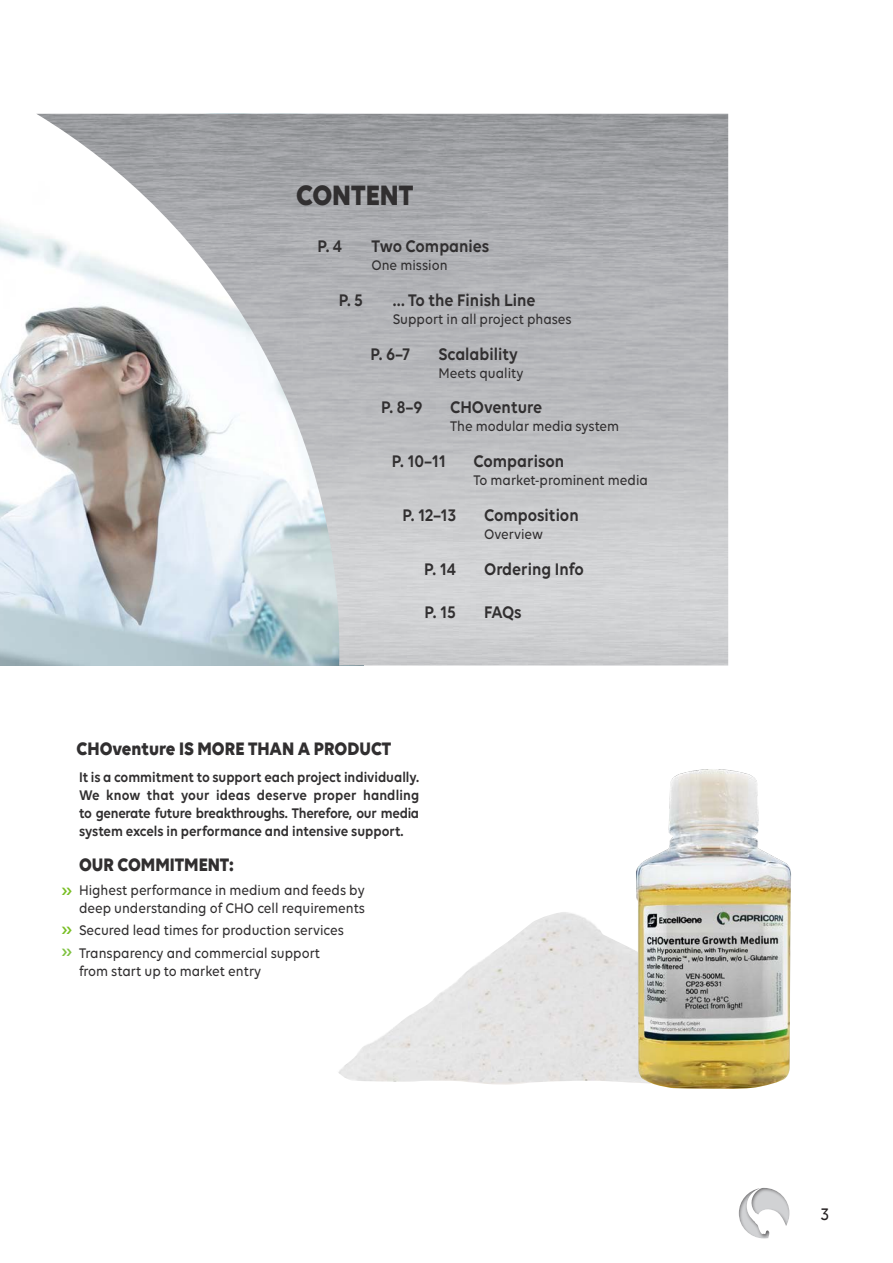
<style>
.page{position:relative;width:893px;height:1263px;background:#fff}
.page>*{position:absolute;margin:0;border:0;box-sizing:border-box;transform-origin:0 0}
.Einf__Abs{font:700 30.15px "Volte";color:#312f30;scale:.9 1}
.Einf__Abs-2{font:700 19.5px "Volte";color:#312f30;scale:.9 1}
.Einf__Abs-3{font:600 18.15px "Volte";color:#312f30;scale:.9 1}
.t1{font:500 18px "Volte";color:#231f20;scale:.9 1}
.Einf__Abs-4{font:500 15px "Volte";color:#312f30;scale:.9 1}
.Einf__Abs-5{font:600 15px/18px "Volte";color:#312f30;text-align:justify;scale:.9 1}
.Einf__Abs-6{font:900 10.5px "Aaux Next";color:#78be23}
.Einf__Abs-7{font:900 10.5px "Aaux Next";color:#7fc241}
</style>
<div class="page">
<div style="left:749px;top:1187px;width:41px;height:41px;background:#231f20;opacity:.59"></div>
<svg style="left:770px;top:1188px;width:19px;height:40px"></svg>
<div style="left:739px;top:1187px;width:31px;height:54px;background:#231f20;opacity:.59"></div>
<img style="left:0;top:224px;width:36px;height:441px">
<img style="left:338px;top:912px;width:298px;height:173px">
<img style="left:36px;top:114px;width:692px;height:551px">
<img style="left:636px;top:769px;width:155px;height:320px">
<p class="Einf__Abs" style="left:296px;top:177px;width:132px">CONTENT</p>
<p class="Einf__Abs-3" style="left:317px;top:236px;width:29px">P. 4</p>
<p class="Einf__Abs-3" style="left:371px;top:236px;width:133px">Two Companies</p>
<p class="Einf__Abs-4" style="left:371px;top:257px;width:86px">One mission</p>
<p class="Einf__Abs-3" style="left:339px;top:289px;width:28px">P. 5</p>
<p class="Einf__Abs-3" style="left:393px;top:289px;width:160px">… To the Finish Line</p>
<p class="Einf__Abs-4" style="left:393px;top:311px;width:200px">Support in all project phases</p>
<p class="Einf__Abs-3" style="left:371px;top:343px;width:45px">P. 6–7</p>
<p class="Einf__Abs-3" style="left:438px;top:343px;width:90px">Scalability</p>
<p class="Einf__Abs-4" style="left:438px;top:364px;width:96px">Meets quality</p>
<p class="Einf__Abs-3" style="left:381px;top:397px;width:47px">P. 8–9</p>
<p class="Einf__Abs-3" style="left:450px;top:397px;width:104px">CHOventure</p>
<p class="Einf__Abs-4" style="left:450px;top:418px;width:189px">The modular media system</p>
<p class="Einf__Abs-3" style="left:392px;top:450px;width:62px">P. 10–11</p>
<p class="Einf__Abs-3" style="left:473px;top:450px;width:102px">Comparison</p>
<p class="Einf__Abs-4" style="left:473px;top:472px;width:195px">To market-prominent media</p>
<p class="Einf__Abs-3" style="left:403px;top:504px;width:61px">P. 12–13</p>
<p class="Einf__Abs-3" style="left:484px;top:504px;width:107px">Composition</p>
<p class="Einf__Abs-4" style="left:484px;top:525px;width:67px">Overview</p>
<p class="Einf__Abs-3" style="left:424px;top:558px;width:37px">P. 14</p>
<p class="Einf__Abs-3" style="left:484px;top:558px;width:112px">Ordering Info</p>
<p class="Einf__Abs-3" style="left:425px;top:601px;width:36px">P. 15</p>
<p class="Einf__Abs-3" style="left:484px;top:601px;width:43px">FAQs</p>
<p class="Einf__Abs-2" style="left:77px;top:736px;width:351px">CHOventure IS MORE THAN A PRODUCT</p>
<p class="Einf__Abs-5" style="left:79px;top:767px;width:379px">It is a commitment to support each project individually.<br>We know that your ideas deserve proper handling to generate future breakthroughs. Therefore, our media system excels in performance and intensive support.</p>
<p class="Einf__Abs-2" style="left:79px;top:853px;width:174px">OUR COMMITMENT:</p>
<p class="Einf__Abs-4" style="left:79px;top:881px;width:319px">Highest performance in medium and feeds by</p>
<p class="Einf__Abs-4" style="left:79px;top:899px;width:319px">deep understanding of CHO cell requirements</p>
<p class="Einf__Abs-4" style="left:79px;top:922px;width:296px">Secured lead times for production services</p>
<p class="Einf__Abs-4" style="left:79px;top:944px;width:269px">Transparency and commercial support</p>
<p class="Einf__Abs-4" style="left:79px;top:962px;width:204px">from start up to market entry</p>
<p class="Einf__Abs-6" style="left:61px;top:884px;width:12px">&gt;&gt;</p>
<p class="Einf__Abs-6" style="left:61px;top:922px;width:12px">&gt;&gt;</p>
<p class="Einf__Abs-7" style="left:61px;top:945px;width:12px">&gt;&gt;</p>
<p class="t1" style="left:821px;top:1204px;width:11px">3</p>
</div>
